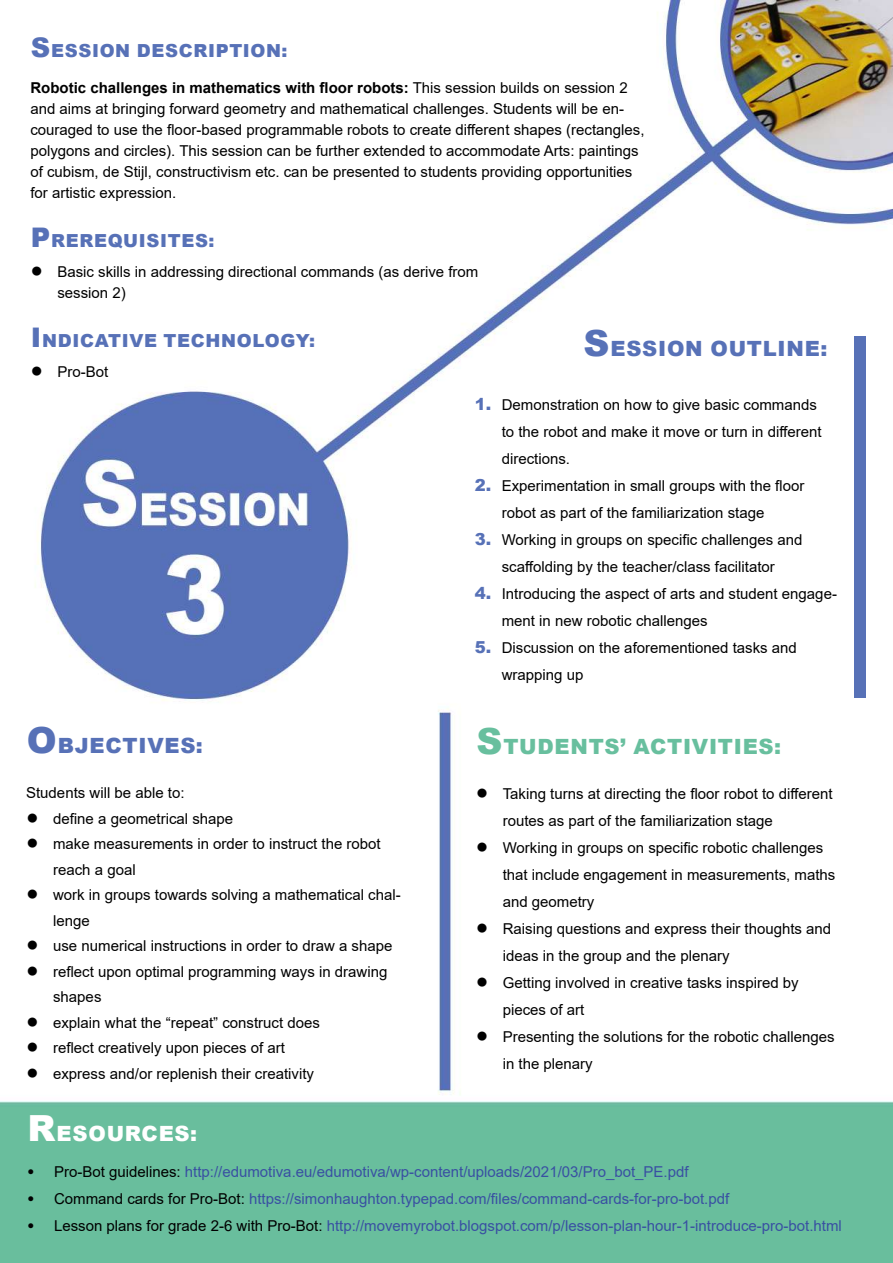
<style>
.page{position:relative;width:893px;height:1263px;background:#fff}
.page>*{position:absolute;margin:0;border:0;box-sizing:border-box;transform-origin:0 0}
.t1{font:900 21px "Arial";letter-spacing:.035em;color:#5771b7}
.t2{font:900 21px "Arial";letter-spacing:.035em;color:#68bf9e}
.t3{font:900 21px "Arial";letter-spacing:.035em;color:#fff}
.t4{font:900 18px "Arial";letter-spacing:.035em;color:#5771b7}
.t5{font:15px/27px "Arial";color:#000}
.t6{font:15px "Arial";color:#3950a2}
.s1{font-size:27px}
.s2{font-weight:700}
.s3{font-weight:900;font-size:21px}
.s4{font-size:36px}
.s5{font-weight:900;font-size:16.5px;color:#5771b7}
.s6{font-weight:900;color:#000}
.s7{color:#000}
</style>
<div class="page">
<img style="left:0;top:0;width:893px;height:1263px">
<div style="left:855px;top:336px;width:11px;height:361px;background:#5771b7"></div>
<p class="t4" style="left:31px;top:37px;width:35px"><span class="s1">S</span>ESS</p>
<p class="t4" style="left:92px;top:37px;width:197px">ION DESCRIPTION:</p>
<p class="t5" style="left:30px;top:77px;width:616px;line-height:21px"><span class="s2">Robotic challenges in mathematics with floor robots:</span> This session builds on session 2 and aims at bringing forward geometry and mathematical challenges. Students will be en&shy;couraged to use the floor-based programmable robots to create different shapes (rectangles, polygons and circles). This session can be further extended to accommodate Arts: paintings of cubism, de Stijl, constructivism etc. can be presented to students providing opportunities for artistic expression.</p>
<p class="t4" style="left:31px;top:227px;width:185px"><span class="s1">P</span> REREQUISITES:</p>
<p class="t5" style="left:57px;top:261px;width:422px;line-height:21px;text-indent:-27px"><span class="s3">●</span> Basic skills in addressing directional commands (as derive from session 2)</p>
<p class="t4" style="left:31px;top:327px;width:24px"><span class="s1">I</span> NDI</p>
<p class="t4" style="left:80px;top:327px;width:157px">CATIVE TECHNOLO</p>
<p class="t4" style="left:280px;top:327px;width:36px">GY:</p>
<p class="t5" style="left:30px;top:358px;width:79px"><span class="s3">●</span> Pro-Bot</p>
<h1 class="t1" style="left:583px;top:334px;width:43px"><span class="s4">S</span>ESS</h1>
<h1 class="t1" style="left:658px;top:334px;width:171px">ION OUTLINE:</h1>
<h1 class="t1" style="left:27px;top:731px;width:178px"><span class="s4">O</span> BJECTIVES:</h1>
<p class="t5" style="left:26px;top:779px;width:160px">Students will be able to:</p>
<p class="t5" style="left:26px;top:805px;width:209px"><span class="s3">●</span> define a geometrical shape</p>
<p class="t5" style="left:53px;top:831px;width:329px;line-height:25.5px;text-indent:-27px"><span class="s3">●</span> make measurements in order to instruct the robot reach a goal</p>
<p class="t5" style="left:53px;top:882px;width:349px;line-height:25.5px;text-indent:-27px"><span class="s3">●</span> work in groups towards solving a mathematical chal&shy;lenge</p>
<p class="t5" style="left:26px;top:932px;width:368px"><span class="s3">●</span> use numerical instructions in order to draw a shape</p>
<p class="t5" style="left:53px;top:959px;width:336px;line-height:25.5px;text-indent:-27px"><span class="s3">●</span> reflect upon optimal programming ways in drawing shapes</p>
<p class="t5" style="left:26px;top:1009px;width:295px"><span class="s3">●</span> explain what the “repeat” construct does</p>
<p class="t5" style="left:26px;top:1034px;width:260px"><span class="s3">●</span> reflect creatively upon pieces of art</p>
<p class="t5" style="left:26px;top:1060px;width:289px"><span class="s3">●</span> express and/or replenish their creativity</p>
<p class="t5" style="left:502px;top:392px;width:321px;text-indent:-27px"><span class="s5">1.</span> Demonstration on how to give basic commands to the robot and make it move or turn in different directions.</p>
<p class="t5" style="left:502px;top:473px;width:304px;text-indent:-27px"><span class="s5">2.</span> Experimentation in small groups with the floor robot as part of the familiarization stage</p>
<p class="t5" style="left:475px;top:527px;width:329px;text-align:center"><span class="s5">3.</span> Working in groups on specific challenges and scaffolding by the teacher/class facilitator</p>
<p class="t5" style="left:502px;top:581px;width:337px;text-indent:-27px"><span class="s5">4.</span> Introducing the aspect of arts and student engage&shy;ment in new robotic challenges</p>
<p class="t5" style="left:502px;top:635px;width:297px;text-indent:-27px"><span class="s5">5.</span> Discussion on the aforementioned tasks and wrapping up</p>
<h1 class="t2" style="left:476px;top:731px;width:306px"><span class="s4">S</span>TUDENTS’ ACTIVITIES:</h1>
<p class="t5" style="left:503px;top:780px;width:331px;text-indent:-27px"><span class="s3">●</span> Taking turns at directing the floor robot to different routes as part of the familiarization stage</p>
<p class="t5" style="left:503px;top:834px;width:334px;text-indent:-27px"><span class="s3">●</span> Working in groups on specific robotic challenges that include engagement in measurements, maths and geometry</p>
<p class="t5" style="left:503px;top:915px;width:330px;text-indent:-27px"><span class="s3">●</span> Raising questions and express their thoughts and ideas in the group and the plenary</p>
<p class="t5" style="left:503px;top:969px;width:297px;text-indent:-27px"><span class="s3">●</span> Getting involved in creative tasks inspired by pieces of art</p>
<p class="t5" style="left:503px;top:1023px;width:333px;text-indent:-27px"><span class="s3">●</span> Presenting the solutions for the robotic challenges in the plenary</p>
<h1 class="t3" style="left:28px;top:1118px;width:171px"><span class="s4">R</span>ESOURCES:</h1>
<p class="t6" style="left:27px;top:1161px;width:663px"><span class="s6">•</span> <span class="s7">Pro-Bot guidelines:</span> http://edumotiva.eu/edumotiva/wp-content/uploads/2021/03/Pro_bot_PE.pdf</p>
<p class="t6" style="left:27px;top:1188px;width:704px"><span class="s6">•</span> <span class="s7">Command cards for Pro-Bot:</span> https://simonhaughton.typepad.com/files/command-cards-for-pro-bot.pdf</p>
<p class="t6" style="left:27px;top:1215px;width:816px"><span class="s6">•</span> <span class="s7">Lesson plans for grade 2-6 with Pro-Bot:</span> http://movemyrobot.blogspot.com/p/lesson-plan-hour-1-introduce-pro-bot.html</p>
</div>
